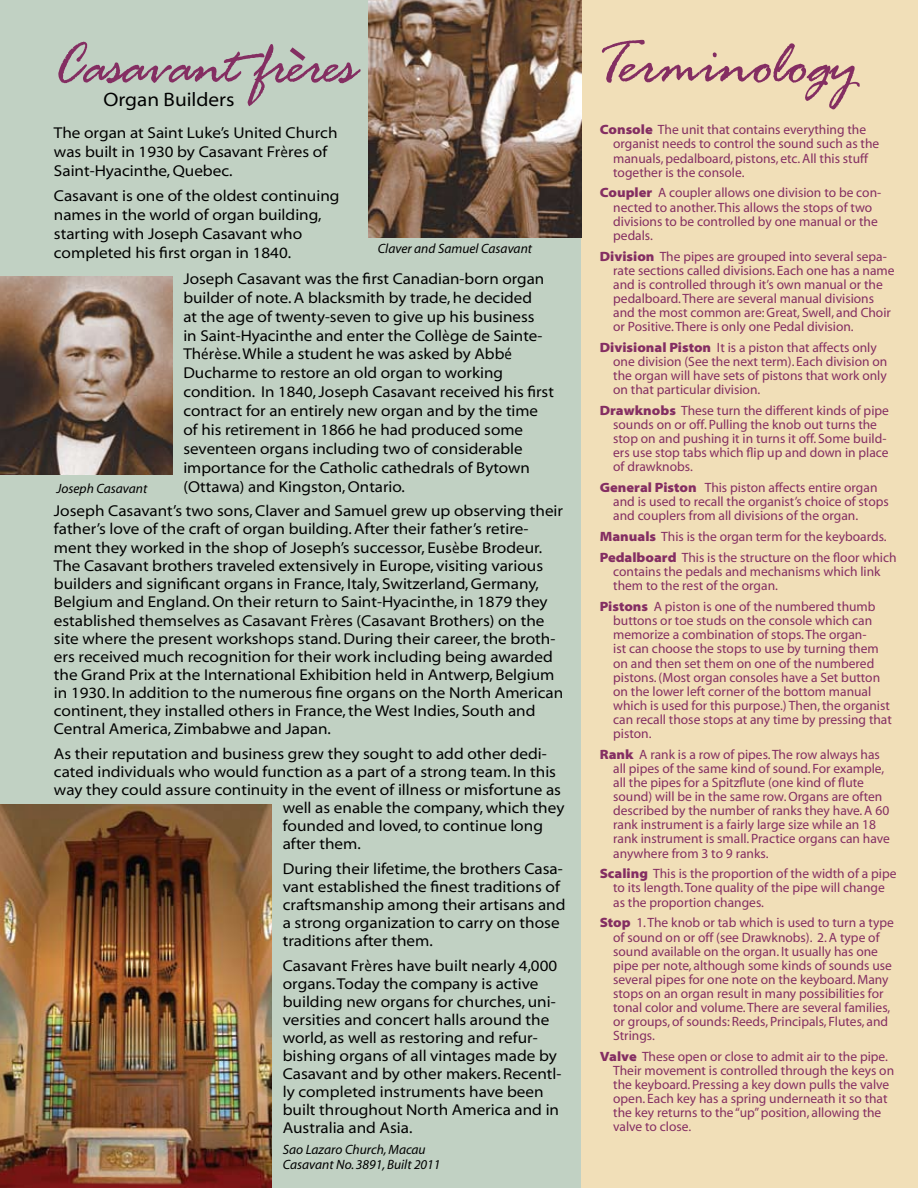
<style>
.page{position:relative;width:918px;height:1188px;background:#c1d1c3}
.page>*{position:absolute;margin:0;border:0;box-sizing:border-box;transform-origin:0 0}
.t1{font:63px "Rage Italic Plain";color:#842e62}
.t2{font:19.5px "Myriad MM 400 700";letter-spacing:.045em;color:#000}
.t3{font:15.75px/18.9px "Myriad MM 400 700";letter-spacing:.045em;color:#000}
.t4{font:13.5px/14.1px "Myriad MM 400 600";color:#842e62}
.t5{font:13.5px/15px "Myriad MM It 400 600";color:#000}
.s1{font-family:"Corbel"}
.s2{font-family:"Myriad MM 830 700"}
</style>
<div class="page">
<div style="left:581px;top:0;width:337px;height:1188px;background:#f1dfb8"></div>
<img style="left:0;top:277px;width:173px;height:197px">
<img style="left:369px;top:0;width:212px;height:237px">
<img style="left:0;top:804px;width:272px;height:384px">
<svg style="left:290px;top:47px;width:16px;height:14px"></svg>
<h1 class="t1" style="left:54px;top:26px;width:304px">Casavant freres</h1>
<h2 class="t2" style="left:103px;top:90px;width:132px">Organ Builders</h2>
<p class="t3" style="left:54px;top:124px;width:284px">The organ at Saint Luke’s United Church was built in 1930 by Casavant Fr<span class="s1">è</span>res of<br>Saint-Hyacinthe, Quebec.</p>
<p class="t3" style="left:54px;top:188px;width:286px">Casavant is one of the oldest continuing names in the world of organ building, starting with Joseph Casavant who completed his first organ in 1840.</p>
<p class="t3" style="left:183px;top:270px;width:372px">Joseph Casavant was the first Canadian-born organ builder of note. A blacksmith by trade, he decided<br>at the age of twenty-seven to give up his business<br>in Saint-Hyacinthe and enter the Coll<span class="s1">è</span>ge de Sainte-Th<span class="s1">é</span>r<span class="s1">è</span>se. While a student he was asked by Abb<span class="s1">é </span>Ducharme to restore an old organ to working condition. In 1840, Joseph Casavant received his first contract for an entirely new organ and by the time of his retirement in 1866 he had produced some seventeen organs including two of considerable importance for the Catholic cathedrals of Bytown (Ottawa) and Kingston, Ontario.</p>
<p class="t3" style="left:54px;top:503px;width:510px;line-height:18.1px">Joseph Casavant’s two sons, Claver and Samuel grew up observing their father’s love of the craft of organ building. After their father’s retire&shy;ment they worked in the shop of Joseph’s successor, Eus<span class="s1">è</span>be Brodeur.<br>The Casavant brothers traveled extensively in Europe, visiting various builders and significant organs in France, Italy, Switzerland, Germany, Belgium and England. On their return to Saint-Hyacinthe, in 1879 they established themselves as Casavant Fr<span class="s1">è</span>res (Casavant Brothers) on the site where the present workshops stand. During their career, the broth&shy;ers received much recognition for their work including being awarded the Grand Prix at the International Exhibition held in Antwerp, Belgium in 1930. In addition to the numerous fine organs on the North American continent, they installed others in France, the West Indies, South and Central America, Zimbabwe and Japan.</p>
<p class="t3" style="left:54px;top:745px;width:494px">As their reputation and business grew they sought to add other dedi-</p>
<p class="t3" style="left:54px;top:763px;width:503px">cated individuals who would function as a part of a strong team. In this</p>
<p class="t3" style="left:54px;top:781px;width:508px">way they could assure continuity in the event of illness or misfortune as</p>
<p class="t3" style="left:283px;top:799px;width:283px">well as enable the company, which they</p>
<p class="t3" style="left:283px;top:817px;width:261px">founded and loved, to continue long</p>
<p class="t3" style="left:283px;top:835px;width:79px">after them.</p>
<p class="t3" style="left:283px;top:860px;width:283px;line-height:18px">During their lifetime, the brothers Casa&shy;vant established the finest traditions of craftsmanship among their artisans and a strong organization to carry on those traditions after them.</p>
<p class="t3" style="left:283px;top:958px;width:280px;line-height:18px">Casavant Fr<span class="s1">è</span>res have built nearly 4,000 organs. Today the company is active building new organs for churches, uni&shy;versities and concert halls around the world, as well as restoring and refur&shy;bishing organs of all vintages made by Casavant and by other makers. Recentl&shy;ly completed instruments have been built throughout North America and in Australia and Asia.</p>
<p class="t5" style="left:378px;top:242px;width:156px">Claver and Samuel Casavant</p>
<p class="t5" style="left:56px;top:481px;width:92px">Joseph Casavant</p>
<p class="t5" style="left:283px;top:1143px;width:159px">Sao Lazaro Church, Macau<br>Casavant No. 3891, Built 2011</p>
<h1 class="t1" style="left:600px;top:26px;width:256px">Terminology</h1>
<p class="t4" style="left:613px;top:123px;width:268px;text-indent:-14px"><span class="s2">Console</span> The unit that contains everything the organist needs to control the sound such as the manuals, pedalboard, pistons, etc. All this stuff together is the console.</p>
<p class="t4" style="left:613px;top:187px;width:270px;text-indent:-14px"><span class="s2">Coupler</span> A coupler allows one division to be con&shy;nected to another. This allows the stops of two divisions to be controlled by one manual or the pedals.</p>
<p class="t4" style="left:613px;top:250px;width:283px;text-indent:-13px"><span class="s2">Division</span> The pipes are grouped into several sepa&shy;rate sections called divisions. Each one has a name and is controlled through it’s own manual or the pedalboard. There are several manual divisions and the most common are: Great, Swell, and Choir or Positive. There is only one Pedal division.</p>
<p class="t4" style="left:613px;top:341px;width:276px;text-indent:-14px"><span class="s2">Divisional Piston</span> It is a piston that affects only one division (See the next term). Each division on the organ will have sets of pistons that work only on that particular division.</p>
<p class="t4" style="left:613px;top:404px;width:277px;text-indent:-14px"><span class="s2">Drawknobs</span> These turn the different kinds of pipe sounds on or off. Pulling the knob out turns the stop on and pushing it in turns it off. Some build&shy;ers use stop tabs which flip up and down in place of drawknobs.</p>
<p class="t4" style="left:613px;top:481px;width:277px;text-indent:-14px"><span class="s2">General Piston</span> This piston affects entire organ and is used to recall the organist’s choice of stops and couplers from all divisions of the organ.</p>
<p class="t4" style="left:600px;top:527px;width:298px;line-height:20.9px"><span class="s2">Manuals</span> This is the organ term for the keyboards.<br><span class="s2">Pedalboard</span> This is the structure on the floor which</p>
<p class="t4" style="left:613px;top:565px;width:269px">contains the pedals and mechanisms which link them to the rest of the organ.</p>
<p class="t4" style="left:613px;top:600px;width:280px;text-indent:-14px"><span class="s2">Pistons</span> A piston is one of the numbered thumb buttons or toe studs on the console which can memorize a combination of stops. The organ-<br>ist can choose the stops to use by turning them on and then set them on one of the numbered pistons. (Most organ consoles have a Set button on the lower left corner of the bottom manual which is used for this purpose.) Then, the organist can recall those stops at any time by pressing that piston.</p>
<p class="t4" style="left:613px;top:748px;width:278px;text-indent:-14px"><span class="s2">Rank</span> A rank is a row of pipes. The row always has all pipes of the same kind of sound. For example, all the pipes for a Spitzflute (one kind of flute sound) will be in the same row. Organs are often described by the number of ranks they have. A 60 rank instrument is a fairly large size while an 18 rank instrument is small. Practice organs can have anywhere from 3 to 9 ranks.</p>
<p class="t4" style="left:613px;top:867px;width:285px;text-indent:-14px"><span class="s2">Scaling</span> This is the proportion of the width of a pipe to its length. Tone quality of the pipe will change as the proportion changes.</p>
<p class="t4" style="left:613px;top:917px;width:282px;text-indent:-14px"><span class="s2">Stop</span> 1. The knob or tab which is used to turn a type of sound on or off (see Drawknobs). 2. A type of sound available on the organ. It usually has one pipe per note, although some kinds of sounds use several pipes for one note on the keyboard. Many stops on an organ result in many possibilities for tonal color and volume. There are several families, or groups, of sounds: Reeds, Principals, Flutes, and Strings.</p>
<p class="t4" style="left:613px;top:1050px;width:282px;text-indent:-14px"><span class="s2">Valve</span> These open or close to admit air to the pipe.<br>Their movement is controlled through the keys on the keyboard. Pressing a key down pulls the valve open. Each key has a spring underneath it so that the key returns to the “up” position, allowing the valve to close.</p>
</div>
